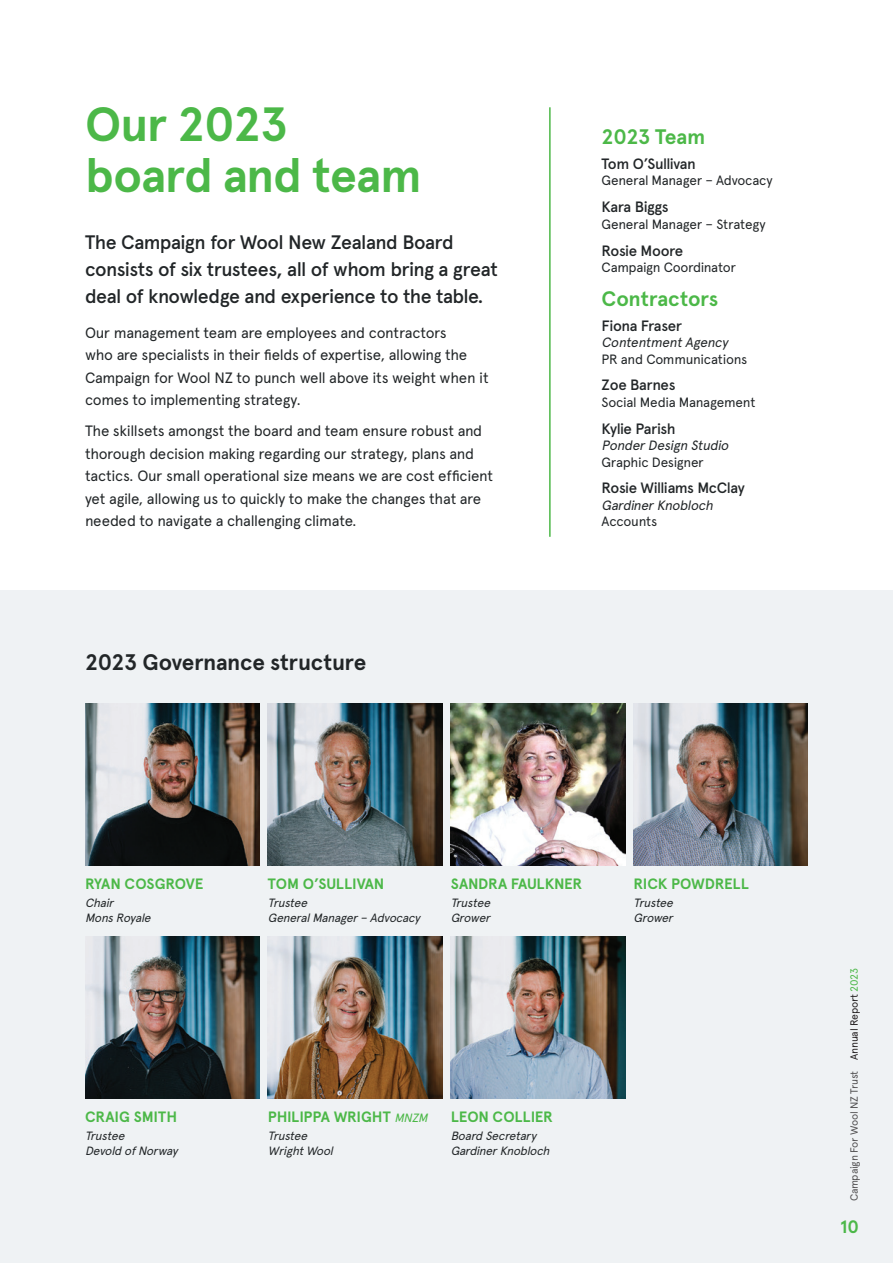
<style>
.page{position:relative;width:893px;height:1263px;background:#fff}
.page>*{position:absolute;margin:0;border:0;box-sizing:border-box;transform-origin:0 0}
.t1{font:700 48px/51px "Apercu Pro";letter-spacing:-.02em;color:#4cb848}
.t2{font:700 22.5px "Apercu Pro";letter-spacing:-.015em;color:#222628}
.t3{font:700 21px "Apercu Pro";letter-spacing:-.015em;color:#4cb848}
.t4{font:500 19.5px/27px "Apercu Pro";letter-spacing:-.03em;color:#222628}
.t5{font:700 18px "Apercu Pro";color:#4cb848}
.t6{font:15px/22.5px "Apercu Pro";letter-spacing:-.025em;color:#222628}
.t7{font:700 15px "Apercu Pro";letter-spacing:-.01em;color:#4cb848}
.t8{font:500 15px "Apercu Pro";letter-spacing:-.035em;color:#222628}
.t9{font:13.5px "Apercu Pro";letter-spacing:-.025em;color:#222628}
.t10{font:italic 13.5px "Apercu Pro";color:#222628}
.t11{font:italic 12px/15px "Apercu Pro";color:#222628}
.t12{font:10.5px "Apercu Pro";letter-spacing:-.025em;color:#525152}
.s1{font-weight:400;font-style:italic;font-size:12px}
.s2{color:#231f20}
.s3{color:#4cb848}
</style>
<div class="page">
<div style="left:0;top:590px;width:893px;height:673px;background:#eff2f4"></div>
<img style="left:451px;top:937px;width:174px;height:161px">
<img style="left:268px;top:704px;width:174px;height:161px">
<img style="left:85px;top:937px;width:174px;height:161px">
<img style="left:268px;top:937px;width:174px;height:161px">
<img style="left:451px;top:704px;width:174px;height:161px">
<img style="left:634px;top:704px;width:174px;height:161px">
<img style="left:85px;top:704px;width:174px;height:161px">
<hr style="left:549px;top:107px;width:2px;height:430px;background:#4cb848">
<p class="t1" style="left:85px;top:96px;width:338px">Our 2023 board and team</p>
<p class="t4" style="left:85px;top:227px;width:414px">The Campaign for Wool New Zealand Board consists of six trustees, all of whom bring a great deal of knowledge and experience to the table.</p>
<p class="t6" style="left:85px;top:320px;width:405px">Our management team are employees and contractors<br>who are specialists in their fields of expertise, allowing the Campaign for Wool NZ to punch well above its weight when it comes to implementing strategy.</p>
<p class="t6" style="left:85px;top:419px;width:410px">The skillsets amongst the board and team ensure robust and thorough decision making regarding our strategy, plans and tactics. Our small operational size means we are cost efficient yet agile, allowing us to quickly to make the changes that are needed to navigate a challenging climate.</p>
<p class="t2" style="left:85px;top:645px;width:283px">2023 Governance structure</p>
<p class="t3" style="left:602px;top:121px;width:105px">2023 Team</p>
<p class="t8" style="left:602px;top:152px;width:96px">Tom O’Sullivan</p>
<p class="t9" style="left:602px;top:171px;width:172px">General Manager – Advocacy</p>
<p class="t8" style="left:602px;top:196px;width:69px">Kara Biggs</p>
<p class="t9" style="left:602px;top:214px;width:165px">General Manager – Strategy</p>
<p class="t8" style="left:602px;top:239px;width:83px">Rosie Moore</p>
<p class="t9" style="left:602px;top:257px;width:136px">Campaign Coordinator</p>
<p class="t3" style="left:602px;top:283px;width:118px">Contractors</p>
<p class="t8" style="left:602px;top:314px;width:82px">Fiona Fraser</p>
<p class="t10" style="left:602px;top:332px;width:131px">ContentmentAgency</p>
<p class="t9" style="left:602px;top:349px;width:147px">PR and Communications</p>
<p class="t8" style="left:602px;top:374px;width:75px">Zoe Barnes</p>
<p class="t9" style="left:602px;top:392px;width:155px">Social Media Management</p>
<p class="t8" style="left:602px;top:417px;width:75px">Kylie Parish</p>
<p class="t10" style="left:602px;top:435px;width:132px">PonderDesign Studio</p>
<p class="t9" style="left:602px;top:452px;width:104px">Graphic Designer</p>
<p class="t8" style="left:602px;top:477px;width:145px">Rosie Williams McClay</p>
<p class="t10" style="left:602px;top:495px;width:116px">GardinerKnobloch</p>
<p class="t9" style="left:602px;top:511px;width:57px">Accounts</p>
<p class="t7" style="left:85px;top:872px;width:120px">RYAN COSGROVE</p>
<p class="t11" style="left:85px;top:894px;width:33px">Chair</p>
<p class="t11" style="left:85px;top:909px;width:71px">MonsRoyale</p>
<p class="t7" style="left:268px;top:872px;width:118px">TOM O’SULLIVAN</p>
<p class="t11" style="left:268px;top:894px;width:157px">Trustee<br>GeneralManager–Advocacy</p>
<p class="t7" style="left:451px;top:872px;width:133px">SANDRA FAULKNER</p>
<p class="t11" style="left:451px;top:894px;width:44px">Trustee</p>
<p class="t11" style="left:451px;top:909px;width:44px">Grower</p>
<p class="t7" style="left:634px;top:872px;width:117px">RICK POWDRELL</p>
<p class="t11" style="left:634px;top:894px;width:44px">Trustee</p>
<p class="t11" style="left:634px;top:909px;width:44px">Grower</p>
<p class="t7" style="left:85px;top:1105px;width:94px">CRAIG SMITH</p>
<p class="t11" style="left:85px;top:1127px;width:44px">Trustee</p>
<p class="t11" style="left:85px;top:1142px;width:98px">Devold ofNorway</p>
<p class="t7" style="left:268px;top:1105px;width:165px">PHILIPPA WRIGHT <span class="s1">MNZM</span></p>
<p class="t11" style="left:268px;top:1127px;width:44px">Trustee</p>
<p class="t11" style="left:268px;top:1142px;width:70px">WrightWool</p>
<p class="t7" style="left:451px;top:1105px;width:104px">LEON COLLIER</p>
<p class="t11" style="left:451px;top:1127px;width:91px">Board Secretary</p>
<p class="t11" style="left:451px;top:1142px;width:104px">GardinerKnobloch</p>
<p class="t12" style="left:846px;top:1201px;width:235px;rotate:-90deg">Campaign For Wool NZ Trust <span class="s2">Annual Report</span> <span class="s3">2023</span></p>
<p class="t5" style="left:840px;top:1213px;width:20px">10</p>
</div>
